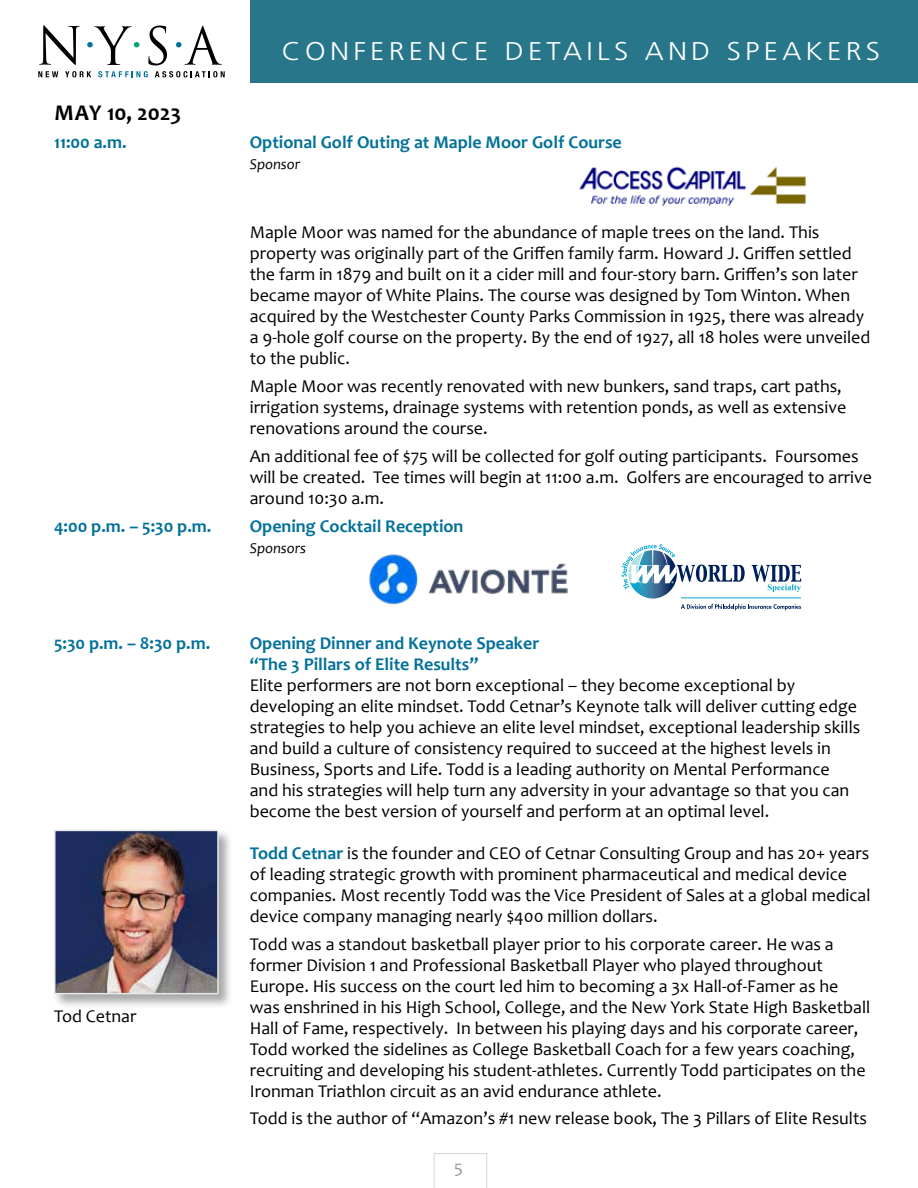
<style>
.page{position:relative;width:918px;height:1188px;background:#fff}
.page>*{position:absolute;margin:0;border:0;box-sizing:border-box;transform-origin:0 0}
.t1{font:300 25.65px "Frutiger";letter-spacing:.15em;color:#fff;scale:1.11 1}
.t2{font:700 22.5px "Candara";color:#000}
.t3{font:18px/21px "Candara";color:#000}
.t4{font:700 18px/21px "Candara";color:#03719a}
.t5{font:18px "Candara";color:#939598}
.t6{font:italic 15px "Candara";color:#000}
.s1{font-weight:700;color:#03719a}
</style>
<div class="page">
<div style="left:250px;top:0;width:668px;height:83px;background:#287689"></div>
<svg style="left:39px;top:25px;width:41px;height:40px"></svg>
<svg style="left:148px;top:26px;width:19px;height:39px"></svg>
<svg style="left:87px;top:26px;width:52px;height:39px"></svg>
<svg style="left:176px;top:26px;width:46px;height:39px"></svg>
<svg style="left:38px;top:71px;width:20px;height:6px"></svg>
<svg style="left:65px;top:71px;width:26px;height:6px"></svg>
<svg style="left:98px;top:71px;width:50px;height:6px"></svg>
<svg style="left:155px;top:71px;width:70px;height:6px"></svg>
<svg style="left:434px;top:1153px;width:53px;height:35px"></svg>
<div style="left:52px;top:828px;width:181px;height:181px;background:#000;opacity:.35"></div>
<img style="left:57px;top:833px;width:159px;height:158px">
<div style="left:54px;top:830px;width:165px;height:164px;border:2px solid #e6e7e8"></div>
<svg style="left:622px;top:544px;width:179px;height:66px"></svg>
<hr style="left:681px;top:598px;width:120px;height:1px;background:#00a6ce">
<img style="left:369px;top:554px;width:199px;height:51px">
<img style="left:579px;top:166px;width:227px;height:41px">
<h1 class="t1" style="left:282px;top:36px;width:540px">CONFERENCE DETAILS AND SPEAKERS</h1>
<p class="t2" style="left:54px;top:99px;width:128px">MAY 10, 2023</p>
<p class="t4" style="left:54px;top:131px;width:74px">11:00 a.m.</p>
<p class="t4" style="left:250px;top:131px;width:374px">Optional Golf Outing at Maple Moor Golf Course</p>
<p class="t6" style="left:250px;top:155px;width:52px">Sponsor</p>
<p class="t3" style="left:250px;top:222px;width:622px">Maple Moor was named for the abundance of maple trees on the land. This property was originally part of the Griffen family farm. Howard J. Griffen settled the farm in 1879 and built on it a cider mill and four-story barn. Griffen’s son later became mayor of White Plains. The course was designed by Tom Winton. When acquired by the Westchester County Parks Commission in 1925, there was already a 9-hole golf course on the property. By the end of 1927, all 18 holes were unveiled to the public.</p>
<p class="t3" style="left:250px;top:376px;width:598px">Maple Moor was recently renovated with new bunkers, sand traps, cart paths, irrigation systems, drainage systems with retention ponds, as well as extensive renovations around the course.</p>
<p class="t3" style="left:250px;top:446px;width:624px">An additional fee of $75 will be collected for golf outing participants. Foursomes will be created. Tee times will begin at 11:00 a.m. Golfers are encouraged to arrive around 10:30 a.m.</p>
<p class="t4" style="left:54px;top:515px;width:159px">4:00 p.m. – 5:30 p.m.</p>
<p class="t4" style="left:250px;top:515px;width:215px">Opening Cocktail Reception</p>
<p class="t6" style="left:250px;top:539px;width:58px">Sponsors</p>
<p class="t4" style="left:54px;top:632px;width:158px">5:30 p.m. – 8:30 p.m.</p>
<p class="t4" style="left:250px;top:632px;width:291px">Opening Dinner and Keynote Speaker “The 3 Pillars of Elite Results”</p>
<p class="t3" style="left:250px;top:674px;width:612px">Elite performers are not born exceptional – they become exceptional by developing an elite mindset. Todd Cetnar’s Keynote talk will deliver cutting edge strategies to help you achieve an elite level mindset, exceptional leadership skills and build a culture of consistency required to succeed at the highest levels in Business, Sports and Life. Todd is a leading authority on Mental Performance and his strategies will help turn any adversity in your advantage so that you can become the best version of yourself and perform at an optimal level.</p>
<p class="t3" style="left:54px;top:1006px;width:84px">Tod Cetnar</p>
<p class="t3" style="left:250px;top:842px;width:622px"><span class="s1">Todd Cetnar</span> is the founder and CEO of Cetnar Consulting Group and has 20+ years of leading strategic growth with prominent pharmaceutical and medical device companies. Most recently Todd was the Vice President of Sales at a global medical device company managing nearly $400 million dollars.</p>
<p class="t3" style="left:250px;top:933px;width:622px">Todd was a standout basketball player prior to his corporate career. He was a former Division 1 and Professional Basketball Player who played throughout Europe. His success on the court led him to becoming a 3x Hall-of-Famer as he was enshrined in his High School, College, and the New York State High Basketball Hall of Fame, respectively. In between his playing days and his corporate career, Todd worked the sidelines as College Basketball Coach for a few years coaching, recruiting and developing his student-athletes. Currently Todd participates on the Ironman Triathlon circuit as an avid endurance athlete.</p>
<p class="t3" style="left:250px;top:1108px;width:619px">Todd is the author of “Amazon’s #1 new release book, The 3 Pillars of Elite Results</p>
<p class="t5" style="left:454px;top:1157px;width:10px">5</p>
</div>
